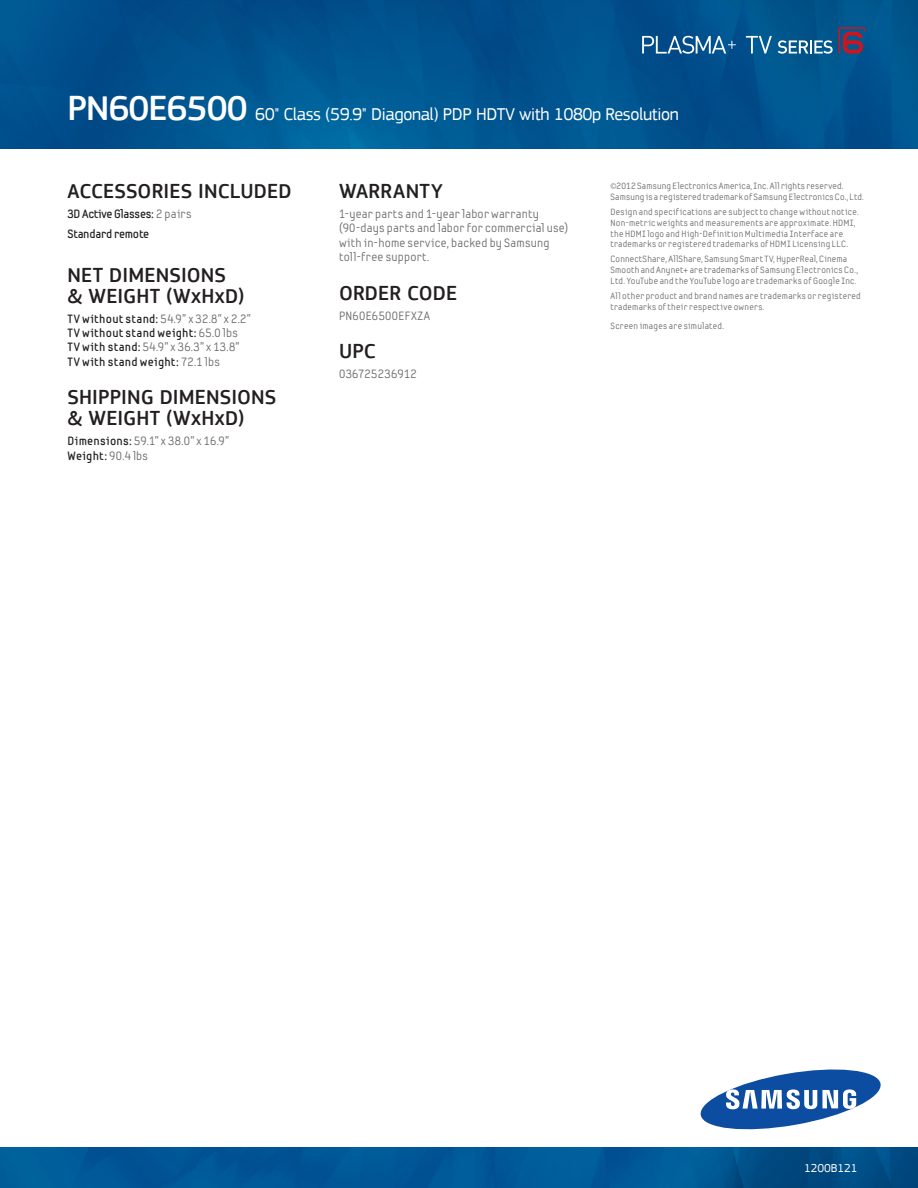
<style>
.page{position:relative;width:918px;height:1188px;background:#fff}
.page>*{position:absolute;margin:0;border:0;box-sizing:border-box;transform-origin:0 0}
.t1{font:500 21px "PF Square Sans Pro";letter-spacing:.005em;color:#231f20}
.t2{font:18px "PF Square Sans Pro";letter-spacing:-.02em;color:#fff}
.t3{font:12px/14.4px "Samsung Imagination";letter-spacing:.02em;color:#6c6d70}
.t4{font:700 12px/14.4px "Samsung Imagination";letter-spacing:.02em;color:#231f20}
.t5{font:700 12px "Samsung Imagination";letter-spacing:-.02em;color:#231f20}
.t6{font:12px "PF Square Sans Pro";color:#fff}
.t7{font:9px/10.8px "Samsung Imagination";letter-spacing:.03em;color:#6c6d70}
.s1{font-weight:500;font-size:36px}
.s2{font-weight:400;color:#6c6d70}
.s3{font-weight:700;color:#231f20}
.s4{font-family:"Myriad Pro"}
</style>
<div class="page">
<svg style="left:701px;top:1070px;width:180px;height:59px"></svg>
<div style="left:0;top:0;width:918px;height:149px;background:#00538e"></div>
<img style="left:0;top:1148px;width:918px;height:40px">
<svg style="left:778px;top:40px;width:55px;height:14px"></svg>
<svg style="left:839px;top:27px;width:27px;height:27px"></svg>
<svg style="left:746px;top:36px;width:26px;height:18px"></svg>
<svg style="left:642px;top:36px;width:94px;height:18px"></svg>
<p class="t2" style="left:68px;top:104px;width:613px"><span class="s1">PN60E6500</span> 60" Class (59.9" Diagonal) PDP HDTV with 1080p Resolution</p>
<p class="t1" style="left:68px;top:179px;width:226px">ACCESSORIES INCLUDED</p>
<p class="t5" style="left:68px;top:206px;width:126px">3D Active Glasses: <span class="s2">2 pairs</span></p>
<p class="t5" style="left:68px;top:226px;width:83px">Standard remote</p>
<p class="t1" style="left:68px;top:263px;width:160px">NET DIMENSIONS</p>
<p class="t1" style="left:68px;top:284px;width:178px">&amp; WEIGHT (WxHxD)</p>
<p class="t4" style="left:68px;top:311px;width:185px">TV without stand: <span class="s2">54.9" x 32.8" x 2.2" </span>TV without stand weight: <span class="s2">65.0 lbs </span>TV with stand: <span class="s2">54.9" x 36.3" x 13.8" </span>TV with stand weight: <span class="s2">72.1 lbs</span></p>
<p class="t1" style="left:68px;top:385px;width:210px">SHIPPING DIMENSIONS</p>
<p class="t1" style="left:68px;top:406px;width:178px">&amp; WEIGHT (WxHxD)</p>
<p class="t3" style="left:68px;top:434px;width:163px"><span class="s3">Dimensions:</span> 59.1" x 38.0" x 16.9"<br><span class="s3">Weight:</span> 90.4 lbs</p>
<p class="t1" style="left:339px;top:179px;width:105px">WARRANTY</p>
<p class="t3" style="left:339px;top:206px;width:231px">1-year parts and 1-year labor warranty (90-days parts and labor for commercial use) with in-home service, backed by Samsung toll-free support.</p>
<p class="t1" style="left:339px;top:281px;width:120px">ORDER CODE</p>
<p class="t3" style="left:339px;top:308px;width:93px">PN60E6500EFXZA</p>
<p class="t1" style="left:339px;top:339px;width:38px">UPC</p>
<p class="t3" style="left:339px;top:367px;width:79px">036725236912</p>
<p class="t7" style="left:610px;top:180px;width:255px"><span class="s4">©</span>2012 Samsung Electronics America, Inc. All rights reserved.<br>Samsung is a registered trademark of Samsung Electronics Co., Ltd.</p>
<p class="t7" style="left:610px;top:206px;width:250px">Design and specifications are subject to change without notice.<br>Non-metric weights and measurements are approximate. HDMI, the HDMI logo and High-Definition Multimedia Interface are trademarks or registered trademarks of HDMI Licensing LLC.</p>
<p class="t7" style="left:610px;top:254px;width:249px">ConnectShare, AllShare, Samsung Smart TV, HyperReal, Cinema<br>Smooth and Anynet+ are trademarks of Samsung Electronics Co.,<br>Ltd. YouTube and the YouTube logo are trademarks of Google Inc.</p>
<p class="t7" style="left:610px;top:291px;width:252px">All other product and brand names are trademarks or registered trademarks of their respective owners.</p>
<p class="t7" style="left:610px;top:320px;width:115px">Screen images are simulated.</p>
<p class="t6" style="left:804px;top:1161px;width:55px">1200B121</p>
</div>
